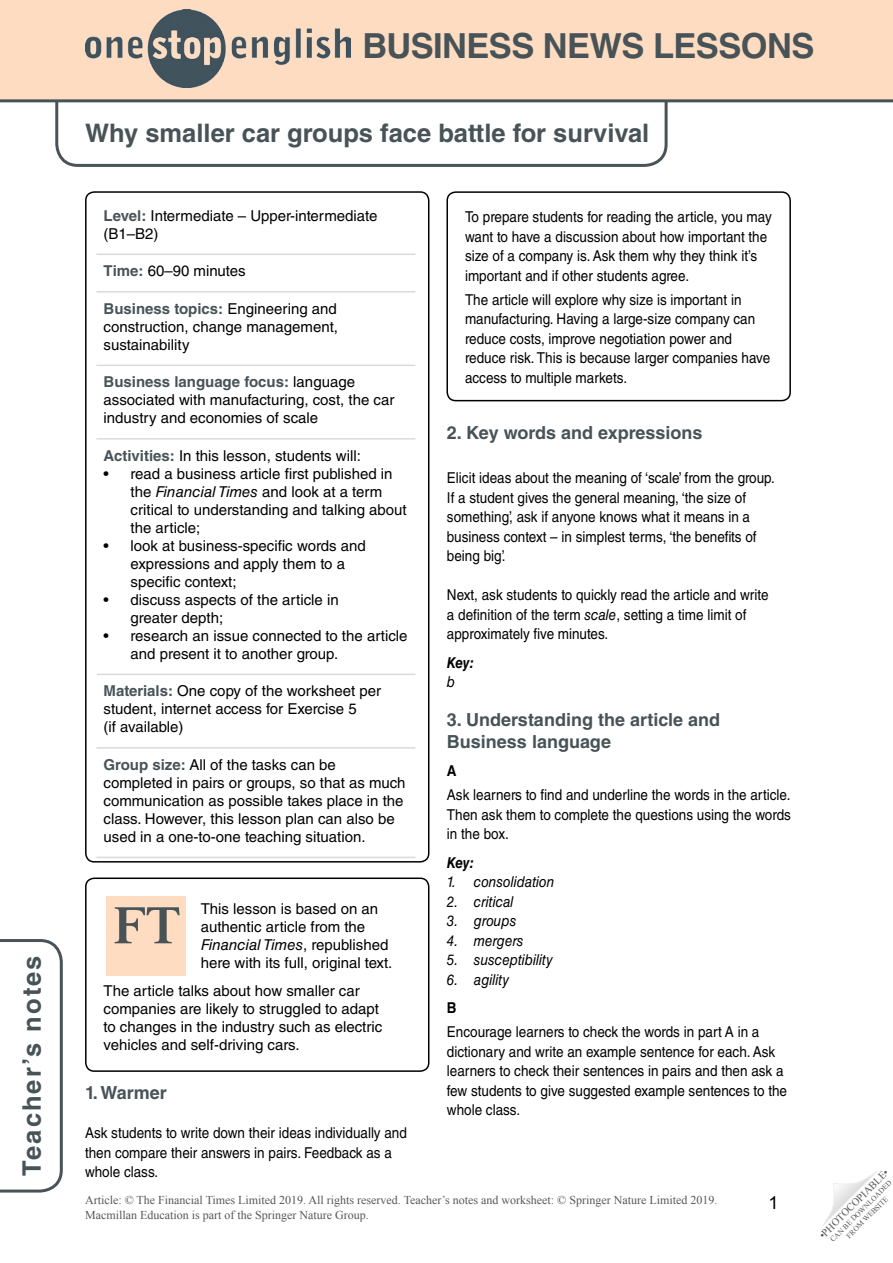
<style>
.page{position:relative;width:893px;height:1263px;background:#fff}
.page>*{position:absolute;margin:0;border:0;box-sizing:border-box;transform-origin:0 0}
.t1{font:700 34.5px "Helvetica LT Std";letter-spacing:-.015em;color:#485358}
.t2{font:700 25.5px "Helvetica LT Std";color:#485358}
.t3{font:700 25.5px "Helvetica LT Std";letter-spacing:.08em;color:#485358}
.TN__Title{font:700 18px/21.6px "Helvetica LT Std";color:#485358}
.t4{font:18px "Arial";color:#000}
.TN__Body_text{font:15px/19.5px "Helvetica LT Std";color:#000;scale:.9 1}
.TN__Info_box_-_body{font:15px/18px "Helvetica LT Std";color:#000}
.TN__Box_text{font:15px/19.5px "Helvetica LT Std";color:#000;scale:.9 1}
.TN__Body_text-2{font:15px/18px "Helvetica LT Std";color:#000}
.TN__FT_box_body{font:15px/18px "Helvetica LT Std";color:#000}
.TN__Box_text-2{font:italic 15px "Helvetica LT Std";color:#000;scale:.9 1}
.TN__Key_title{font:italic 700 15px "Helvetica LT Std";letter-spacing:-.02em;color:#000;scale:.9 1}
.TN__Body_text-3{font:700 15px "Helvetica LT Std";color:#000;scale:.9 1}
.t5{font:12px/14.4px "Times New Roman";color:#575756}
.t6{font:10.5px "Times New Roman";color:#575756}
.t7{font:7.5px/9px "Times New Roman";color:#575756;text-align:center}
.s1{font-weight:700;color:#485358}
.s2{font-style:italic}
</style>
<div class="page">
<svg style="left:54px;top:102px;width:615px;height:65px"></svg>
<svg style="left:822px;top:1171px;width:55px;height:55px"></svg>
<div style="left:0;top:0;width:893px;height:101px;background:#fddcc1"></div>
<hr style="left:0;top:99px;width:893px;height:3px;background:#485358">
<img style="left:86px;top:10px;width:265px;height:78px">
<svg style="left:0;top:939px;width:63px;height:254px"></svg>
<hr style="left:96px;top:254px;width:319px;height:1px;background:#dadada">
<hr style="left:96px;top:291px;width:319px;height:2px;background:#dadada">
<hr style="left:96px;top:365px;width:319px;height:1px;background:#dadada">
<hr style="left:96px;top:438px;width:319px;height:2px;background:#dadada">
<hr style="left:97px;top:674px;width:318px;height:1px;background:#dadada">
<hr style="left:96px;top:747px;width:319px;height:2px;background:#dadada">
<hr style="left:96px;top:857px;width:319px;height:1px;background:#dadada">
<div style="left:85px;top:191px;width:344px;height:671px;border:2px solid #000;border-radius:9px"></div>
<div style="left:106px;top:896px;width:80px;height:80px;background:#fddcc1"></div>
<svg style="left:115px;top:907px;width:65px;height:36px"></svg>
<div style="left:85px;top:877px;width:344px;height:195px;border:2px solid #000;border-radius:9px"></div>
<div style="left:446px;top:191px;width:345px;height:210px;border:2px solid #000;border-radius:9px"></div>
<h2 class="t3" style="left:16px;top:1176px;width:222px;rotate:-90deg">Teacher’s notes</h2>
<h1 class="t1" style="left:362px;top:25px;width:453px">BUSINESS NEWS LESSONS</h1>
<h2 class="t2" style="left:85px;top:118px;width:566px">Why smaller car groups face battle for survival</h2>
<p class="TN__Info_box_-_body" style="left:104px;top:206px;width:275px"><span class="s1">Level:</span> Intermediate – Upper-intermediate (B1–B2)</p>
<p class="TN__Info_box_-_body" style="left:104px;top:262px;width:144px"><span class="s1">Time:</span> 60–90 minutes</p>
<p class="TN__Info_box_-_body" style="left:104px;top:299px;width:236px;text-align:justify"><span class="s1">Business topics:</span> Engineering and construction, change management, sustainability</p>
<p class="TN__Info_box_-_body" style="left:104px;top:373px;width:292px"><span class="s1">Business language focus:</span> language associated with manufacturing, cost, the car industry and economies of scale</p>
<p class="TN__Info_box_-_body" style="left:104px;top:446px;width:259px"><span class="s1">Activities:</span> In this lesson, students will:</p>
<p class="TN__Body_text-2" style="left:131px;top:464px;width:278px;text-indent:-27px">• read a business article first published in the <span class="s2">Financial Times</span> and look at a term critical to understanding and talking about the article;</p>
<p class="TN__Body_text-2" style="left:131px;top:536px;width:237px;text-indent:-27px">• look at business-specific words and expressions and apply them to a specific context;</p>
<p class="TN__Body_text-2" style="left:131px;top:590px;width:210px;text-indent:-27px">• discuss aspects of the article in greater depth;</p>
<p class="TN__Body_text-2" style="left:131px;top:626px;width:279px;text-indent:-27px">• research an issue connected to the article and present it to another group.</p>
<p class="TN__Info_box_-_body" style="left:104px;top:682px;width:279px"><span class="s1">Materials:</span> One copy of the worksheet per student, internet access for Exercise 5<br>(if available)</p>
<p class="TN__Info_box_-_body" style="left:104px;top:755px;width:304px"><span class="s1">Group size:</span> All of the tasks can be completed in pairs or groups, so that as much communication as possible takes place in the class. However, this lesson plan can also be used in a one-to-one teaching situation.</p>
<p class="TN__FT_box_body" style="left:201px;top:900px;width:193px">This lesson is based on an authentic article from the<br><span class="s2">Financial Times</span>, republished here with its full, original text.</p>
<p class="TN__FT_box_body" style="left:104px;top:982px;width:280px">The article talks about how smaller car companies are likely to struggled to adapt to changes in the industry such as electric vehicles and self-driving cars.</p>
<p class="TN__Title" style="left:85px;top:1082px;width:83px">1. Warmer</p>
<p class="TN__Body_text" style="left:85px;top:1123px;width:359px">Ask students to write down their ideas individually and then compare their answers in pairs. Feedback as a whole class.</p>
<p class="TN__Box_text" style="left:465px;top:207px;width:342px">To prepare students for reading the article, you may want to have a discussion about how important the size of a company is. Ask them why they think it’s important and if other students agree.</p>
<p class="TN__Box_text" style="left:465px;top:290px;width:341px">The article will explore why size is important in manufacturing. Having a large-size company can reduce costs, improve negotiation power and reduce risk. This is because larger companies have access to multiple markets.</p>
<p class="TN__Title" style="left:447px;top:421px;width:257px">2. Key words and expressions</p>
<p class="TN__Body_text" style="left:447px;top:468px;width:366px">Elicit ideas about the meaning of ‘scale’ from the group.<br>If a student gives the general meaning, ‘the size of something’, ask if anyone knows what it means in a business context – in simplest terms, ‘the benefits of being big’.</p>
<p class="TN__Body_text" style="left:447px;top:585px;width:359px">Next, ask students to quickly read the article and write a definition of the term <span class="s2">scale</span>, setting a time limit of approximately five minutes.</p>
<p class="TN__Key_title" style="left:447px;top:653px;width:32px">Key:</p>
<p class="TN__Box_text-2" style="left:447px;top:673px;width:11px">b</p>
<p class="TN__Title" style="left:447px;top:708px;width:275px">3. Understanding the article and<br>Business language</p>
<p class="TN__Body_text-3" style="left:447px;top:762px;width:12px">A</p>
<p class="TN__Body_text" style="left:447px;top:785px;width:384px;text-align:justify">Ask learners to find and underline the words in the article.<br>Then ask them to complete the questions using the words in the box.</p>
<p class="TN__Key_title" style="left:447px;top:853px;width:32px">Key:</p>
<p class="TN__Box_text-2" style="left:447px;top:873px;width:121px">1. consolidation</p>
<p class="TN__Box_text-2" style="left:447px;top:892px;width:75px">2. critical</p>
<p class="TN__Box_text-2" style="left:447px;top:912px;width:79px">3. groups</p>
<p class="TN__Box_text-2" style="left:447px;top:931px;width:87px">4. mergers</p>
<p class="TN__Box_text-2" style="left:447px;top:951px;width:119px">5. susceptibility</p>
<p class="TN__Box_text-2" style="left:447px;top:970px;width:71px">6. agility</p>
<p class="TN__Body_text-3" style="left:447px;top:999px;width:12px">B</p>
<p class="TN__Body_text" style="left:447px;top:1022px;width:379px">Encourage learners to check the words in part A in a dictionary and write an example sentence for each. Ask learners to check their sentences in pairs and then ask a few students to give suggested example sentences to the whole class.</p>
<p class="t5" style="left:85px;top:1193px;width:634px">Article: © The Financial Times Limited 2019. All rights reserved. Teacher’s notes and worksheet: © Springer Nature Limited 2019.<br>Macmillan Education is part of the Springer Nature Group.</p>
<p class="t4" style="left:769px;top:1191px;width:12px">1</p>
<p class="t6" style="left:816px;top:1232px;width:95px;rotate:-45deg">•PHOTOCOPIABLE•</p>
<p class="t7" style="left:828px;top:1237px;width:85px;rotate:-45deg">CAN BE DOWNLOADED<br>FROM WEBSITE</p>
</div>
